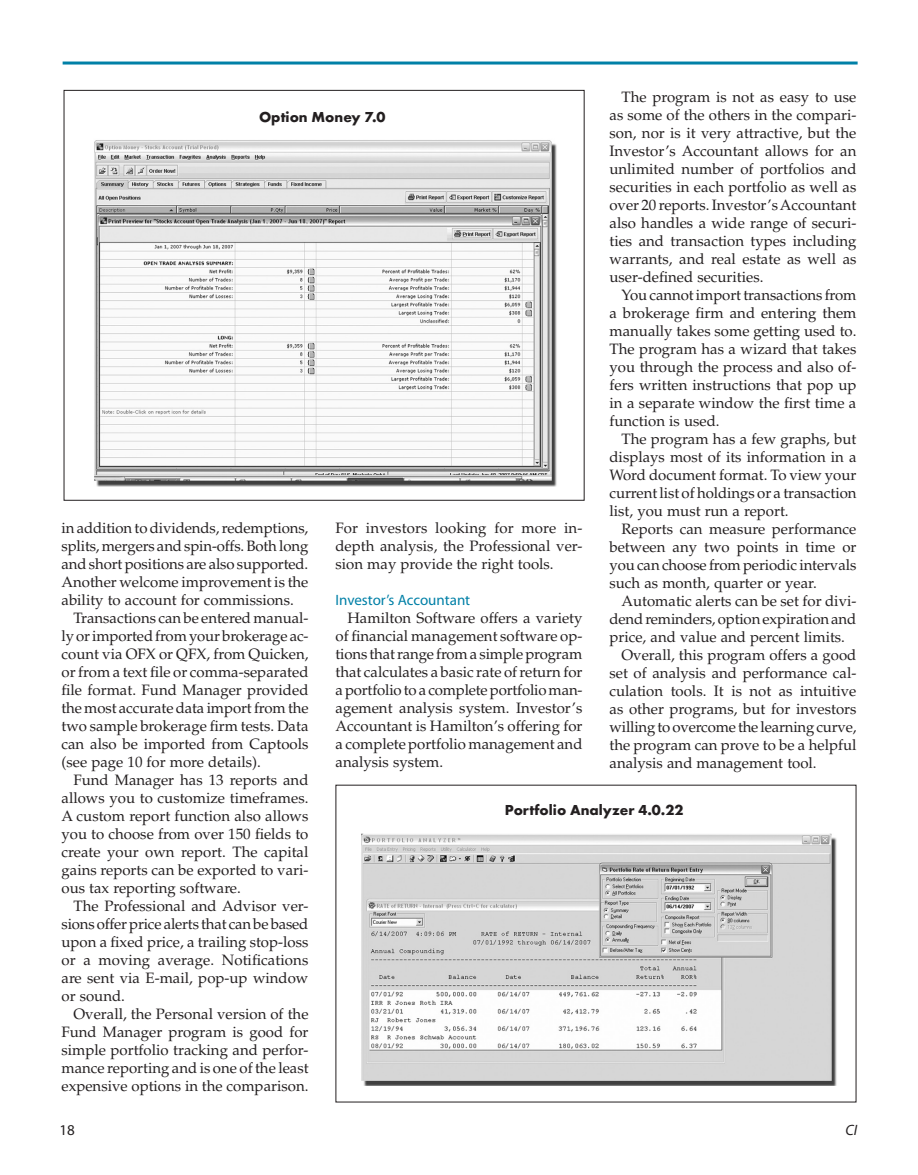
<style>
.page{position:relative;width:918px;height:1175px;background:#fff}
.page>*{position:absolute;margin:0;border:0;box-sizing:border-box;transform-origin:0 0}
.t1{font:15px/18px "Palatino";color:#231f20;text-align:justify}
.tabhead{font:700 15px "Futura T";color:#231f20}
.Heading_1{font:15px "Myriad Pro";color:#0080a7}
.t2{font:15px "Myriad";color:#231f20}
.t3{font:italic 15px "Myriad";color:#231f20}
</style>
<div class="page">
<hr style="left:63px;top:62px;width:795px;height:2px;background:#0080a7">
<img style="left:94px;top:140px;width:463px;height:346px">
<img style="left:361px;top:833px;width:476px;height:252px">
<p class="t1" style="left:609px;top:88px;width:249px;text-indent:12px">The program is not as easy to use as some of the others in the compari&shy;son, nor is it very attractive, but the Investor’s Accountant allows for an unlimited number of portfolios and securities in each portfolio as well as over 20 reports. Investor’s Accountant also handles a wide range of securi&shy;ties and transaction types including warrants, and real estate as well as user-defined securities.</p>
<p class="t1" style="left:609px;top:286px;width:249px;text-indent:12px">You cannot import transactions from a brokerage firm and entering them manually takes some getting used to.<br>The program has a wizard that takes you through the process and also of&shy;fers written instructions that pop up in a separate window the first time a function is used.</p>
<p class="t1" style="left:609px;top:430px;width:249px;text-indent:12px">The program has a few graphs, but displays most of its information in a Word document format. To view your current list of holdings or a transaction list, you must run a report.</p>
<p class="t1" style="left:609px;top:520px;width:249px;text-indent:12px">Reports can measure performance between any two points in time or you can choose from periodic intervals such as month, quarter or year.</p>
<p class="t1" style="left:609px;top:592px;width:249px;text-indent:12px">Automatic alerts can be set for divi&shy;dend reminders, option expiration and price, and value and percent limits.</p>
<p class="t1" style="left:609px;top:646px;width:249px;text-indent:12px">Overall, this program offers a good set of analysis and performance cal&shy;culation tools. It is not as intuitive as other programs, but for investors willing to overcome the learning curve, the program can prove to be a helpful analysis and management tool.</p>
<p class="tabhead" style="left:259px;top:108px;width:128px">Option Money 7.0</p>
<p class="t1" style="left:336px;top:519px;width:249px">For investors looking for more in&shy;depth analysis, the Professional ver&shy;sion may provide the right tools.</p>
<p class="Heading_1" style="left:336px;top:591px;width:136px">Investor’s Accountant</p>
<p class="t1" style="left:336px;top:609px;width:249px;text-indent:12px">Hamilton Software offers a variety of financial management software op&shy;tions that range from a simple program that calculates a basic rate of return for a portfolio to a complete portfolio man&shy;agement analysis system. Investor’s Accountant is Hamilton’s offering for a complete portfolio management and analysis system.</p>
<p class="t1" style="left:62px;top:519px;width:248px">in addition to dividends, redemptions, splits, mergers and spin-offs. Both long and short positions are also supported.<br>Another welcome improvement is the ability to account for commissions.</p>
<p class="t1" style="left:62px;top:609px;width:249px;text-indent:12px">Transactions can be entered manual&shy;ly or imported from your brokerage ac&shy;count via OFX or QFX, from Quicken, or from a text file or comma-separated file format. Fund Manager provided the most accurate data import from the two sample brokerage firm tests. Data can also be imported from Captools (see page 10 for more details).</p>
<p class="t1" style="left:62px;top:771px;width:249px;text-indent:12px">Fund Manager has 13 reports and allows you to customize timeframes.<br>A custom report function also allows you to choose from over 150 fields to create your own report. The capital gains reports can be exported to vari&shy;ous tax reporting software.</p>
<p class="t1" style="left:62px;top:897px;width:249px;text-indent:12px">The Professional and Advisor ver&shy;sions offer price alerts that can be based upon a fixed price, a trailing stop-loss or a moving average. Notifications are sent via E-mail, pop-up window or sound.</p>
<p class="t1" style="left:62px;top:1005px;width:249px;text-indent:12px">Overall, the Personal version of the Fund Manager program is good for simple portfolio tracking and perfor&shy;mance reporting and is one of the least expensive options in the comparison.</p>
<p class="tabhead" style="left:505px;top:801px;width:180px">Portfolio Analyzer 4.0.22</p>
<p class="t2" style="left:60px;top:1122px;width:17px">18</p>
<p class="t3" style="left:845px;top:1122px;width:13px">CI</p>
</div>
